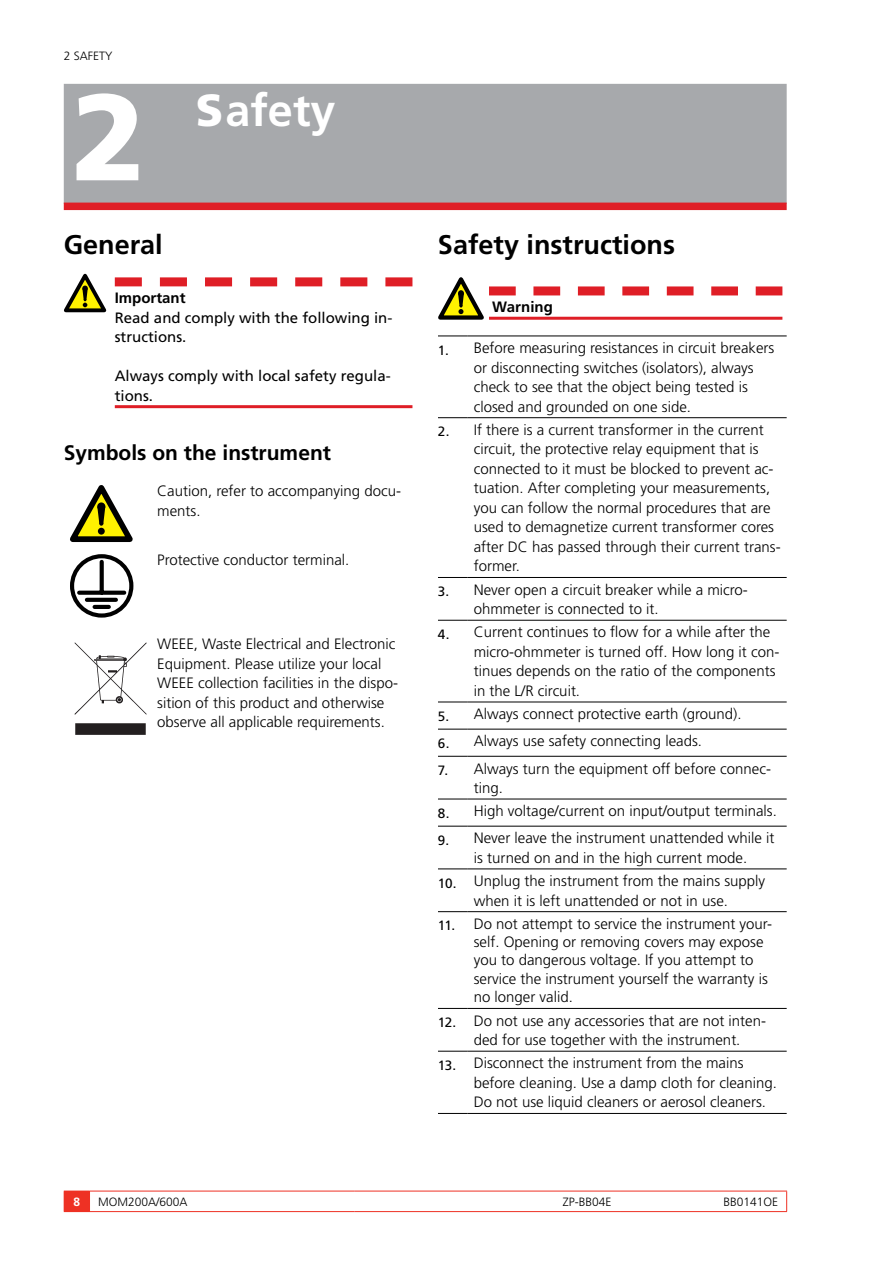
<style>
.page{position:relative;width:893px;height:1263px;background:#fff}
.page>*{position:absolute;margin:0;border:0;box-sizing:border-box;transform-origin:0 0}
.t1{font:900 122.4px "Frutiger LT Std";color:#fff}
.t2{font:700 45px "Frutiger LT Std";color:#fff}
.t3{font:700 27px "Frutiger LT Std";color:#000}
.t4{font:700 21px "Frutiger LT Std";color:#000}
.t5{font:300 15px/19.5px "Frutiger LT Std";color:#000}
.t6{font:15px/19.5px "Frutiger LT Std";color:#000}
.t7{font:700 15px "Frutiger LT Std";color:#000}
.t8{font:300 12px "Frutiger LT Std";color:#000}
.t9{font:700 12px "Frutiger LT Std";color:#fff}
.s1{font-weight:900}
</style>
<div class="page">
<svg style="left:64px;top:1191px;width:26px;height:21px"></svg>
<hr style="left:90px;top:1191px;width:265px;height:1px;background:#ee3124">
<hr style="left:90px;top:1211px;width:265px;height:1px;background:#ee3124">
<hr style="left:355px;top:1191px;width:265px;height:1px;background:#ee3124">
<hr style="left:355px;top:1211px;width:265px;height:1px;background:#ee3124">
<hr style="left:620px;top:1191px;width:167px;height:1px;background:#ee3124">
<svg style="left:786px;top:1191px;width:1px;height:20px"></svg>
<hr style="left:620px;top:1211px;width:167px;height:1px;background:#ee3124">
<div style="left:64px;top:84px;width:723px;height:120px;background:#a7a9ac"></div>
<div style="left:64px;top:203px;width:723px;height:7px;background:#df1e26"></div>
<svg style="left:115px;top:277px;width:297px;height:9px"></svg>
<hr style="left:115px;top:405px;width:297px;height:3px;background:#df1e26">
<svg style="left:64px;top:274px;width:42px;height:38px"></svg>
<svg style="left:70px;top:485px;width:63px;height:57px"></svg>
<svg style="left:70px;top:554px;width:64px;height:64px"></svg>
<img style="left:74px;top:642px;width:73px;height:93px">
<hr style="left:438px;top:336px;width:30px;height:1px;background:#000">
<hr style="left:468px;top:336px;width:319px;height:1px;background:#000">
<hr style="left:438px;top:417px;width:30px;height:1px;background:#000">
<hr style="left:468px;top:417px;width:319px;height:1px;background:#000">
<hr style="left:438px;top:577px;width:30px;height:1px;background:#000">
<hr style="left:468px;top:577px;width:319px;height:1px;background:#000">
<hr style="left:438px;top:620px;width:30px;height:1px;background:#000">
<hr style="left:468px;top:620px;width:319px;height:1px;background:#000">
<hr style="left:438px;top:702px;width:30px;height:1px;background:#000">
<hr style="left:468px;top:702px;width:319px;height:1px;background:#000">
<hr style="left:438px;top:729px;width:30px;height:1px;background:#000">
<hr style="left:468px;top:729px;width:319px;height:1px;background:#000">
<hr style="left:438px;top:756px;width:30px;height:1px;background:#000">
<hr style="left:468px;top:756px;width:319px;height:1px;background:#000">
<hr style="left:438px;top:799px;width:30px;height:1px;background:#000">
<hr style="left:468px;top:799px;width:319px;height:1px;background:#000">
<hr style="left:438px;top:826px;width:30px;height:1px;background:#000">
<hr style="left:468px;top:826px;width:319px;height:1px;background:#000">
<hr style="left:438px;top:868px;width:30px;height:1px;background:#000">
<hr style="left:468px;top:868px;width:319px;height:1px;background:#000">
<hr style="left:438px;top:911px;width:30px;height:1px;background:#000">
<hr style="left:468px;top:911px;width:319px;height:1px;background:#000">
<hr style="left:438px;top:1008px;width:30px;height:1px;background:#000">
<hr style="left:468px;top:1008px;width:319px;height:1px;background:#000">
<hr style="left:438px;top:1051px;width:30px;height:1px;background:#000">
<hr style="left:468px;top:1051px;width:319px;height:1px;background:#000">
<hr style="left:438px;top:1113px;width:30px;height:1px;background:#000">
<hr style="left:468px;top:1113px;width:319px;height:1px;background:#000">
<hr style="left:489px;top:317px;width:293px;height:3px;background:#df1e26">
<svg style="left:438px;top:277px;width:344px;height:42px"></svg>
<p class="t8" style="left:64px;top:49px;width:24px">2 Safet</p>
<p class="t8" style="left:105px;top:49px;width:9px">y</p>
<h1 class="t1" style="left:71px;top:64px;width:76px">2</h1>
<h2 class="t2" style="left:196px;top:84px;width:141px"><span class="s1">S</span>afety</h2>
<h3 class="t3" style="left:64px;top:229px;width:101px">General</h3>
<p class="t7" style="left:115px;top:289px;width:72px">Important</p>
<p class="t6" style="left:115px;top:308px;width:279px">Read and comply with the following in&shy;structions.</p>
<p class="t6" style="left:115px;top:366px;width:277px">Always comply with local safety regula&shy;tions.</p>
<h3 class="t4" style="left:64px;top:440px;width:269px">Symbols on the instrument</h3>
<p class="t5" style="left:157px;top:481px;width:245px">Caution, refer to accompanying docu&shy;ments.</p>
<p class="t5" style="left:157px;top:551px;width:194px">Protective conductor terminal.</p>
<p class="t5" style="left:157px;top:634px;width:242px">WEEE, Waste Electrical and Electronic Equipment. Please utilize your local WEEE collection facilities in the dispo&shy;sition of this product and otherwise observe all applicable requirements.</p>
<h3 class="t3" style="left:438px;top:229px;width:239px">Safety instructions</h3>
<p class="t7" style="left:492px;top:298px;width:62px">Warning</p>
<p class="t5" style="left:474px;top:338px;width:302px;text-indent:-36px"><sub>1.</sub> Before measuring resistances in circuit breakers or disconnecting switches (isolators), always check to see that the object being tested is closed and grounded on one side.</p>
<p class="t5" style="left:474px;top:420px;width:308px;text-indent:-36px"><sub>2.</sub> If there is a current transformer in the current circuit, the protective relay equipment that is connected to it must be blocked to prevent ac&shy;tuation. After completing your measurements, you can follow the normal procedures that are used to demagnetize current transformer cores after DC has passed through their current trans&shy;former.</p>
<p class="t5" style="left:474px;top:580px;width:276px;text-indent:-36px"><sub>3.</sub> Never open a circuit breaker while a micro&shy;ohmmeter is connected to it.</p>
<p class="t5" style="left:474px;top:623px;width:307px;text-indent:-36px"><sub>4.</sub> Current continues to flow for a while after the micro-ohmmeter is turned off. How long it con&shy;tinues depends on the ratio of the components in the L/R circuit.</p>
<p class="t5" style="left:438px;top:704px;width:305px"><sub>5.</sub> Always connect protective earth (ground).</p>
<p class="t5" style="left:438px;top:732px;width:266px"><sub>6.</sub> Always use safety connecting leads.</p>
<p class="t5" style="left:474px;top:759px;width:299px;text-indent:-36px"><sub>7.</sub> Always turn the equipment off before connec&shy;ting.</p>
<p class="t5" style="left:438px;top:801px;width:340px"><sub>8.</sub> High voltage/current on input/output terminals.</p>
<p class="t5" style="left:438px;top:829px;width:338px;text-align:center"><sub>9.</sub> Never leave the instrument unattended while it is turned on and in the high current mode.</p>
<p class="t5" style="left:438px;top:871px;width:329px;text-align:center"><sub>10.</sub> U nplug the instrument from the mains supply when it is left unattended or not in use.</p>
<p class="t5" style="left:474px;top:915px;width:300px;line-height:18px;text-indent:-36px"><sub>11.</sub> Do not attempt to service the instrument your&shy;self. Opening or removing covers may expose you to dangerous voltage. If you attempt to</p>
<p class="t5" style="left:474px;top:970px;width:296px;line-height:18px">service the instrument yourself the warranty is no longer valid.</p>
<p class="t5" style="left:474px;top:1011px;width:294px;text-indent:-36px"><sub>12.</sub> Do not use any accessories that are not inten&shy;ded for use together with the instrument.</p>
<p class="t5" style="left:474px;top:1054px;width:305px;text-indent:-36px"><sub>13.</sub> Disconnect the instrument from the mains before cleaning. Use a damp cloth for cleaning.<br>Do not use liquid cleaners or aerosol cleaners.</p>
<p class="t9" style="left:73px;top:1194px;width:8px">8</p>
<p class="t8" style="left:98px;top:1195px;width:91px">MOM200A/600A</p>
<p class="t8" style="left:563px;top:1195px;width:50px">ZP-BB04E</p>
<p class="t8" style="left:723px;top:1195px;width:56px">BB0141OE</p>
</div>
